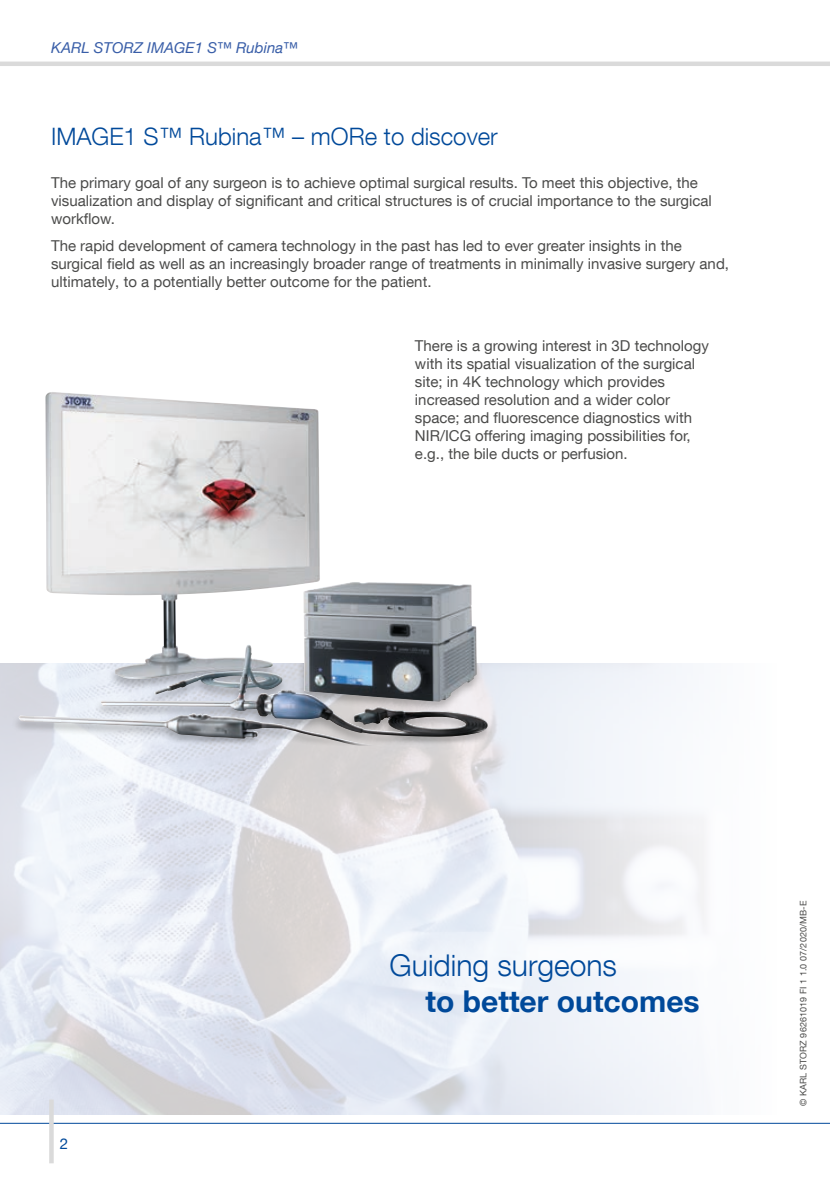
<style>
.page{position:relative;width:830px;height:1191px;background:#fff}
.page>*{position:absolute;margin:0;border:0;box-sizing:border-box;transform-origin:0 0}
.t1{font:700 30px "KS Helvetica Neue";color:#00499a}
.t2{font:300 30px "KS Helvetica Neue";color:#00499a}
.t3{font:300 24px "KS Helvetica Neue";color:#00499a}
.t4{font:15px/18px "KS Helvetica Neue";color:#4b4b4a}
.t5{font:italic 15px "KS Helvetica Neue";color:#395ea8}
.t6{font:15px "KS Helvetica Neue";color:#00499a}
.t7{font:9px "KS Helvetica Neue";letter-spacing:.01em;color:#4b4b4a}
</style>
<div class="page">
<hr style="left:0;top:62px;width:829px;height:4px;background:#dadada">
<hr style="left:0;top:1123px;width:829px;height:1px;background:#00499a">
<img style="left:0;top:663px;width:705px;height:451px">
<div style="left:11px;top:663px;width:480px;height:82px;background:#1d1d1b;opacity:.3"></div>
<img style="left:45px;top:393px;width:443px;height:344px">
<div style="left:49px;top:1099px;width:5px;height:64px;background:#dadada"></div>
<p class="t5" style="left:51px;top:39px;width:248px">KARL STORZ IMAGE1 S™ Rubina™</p>
<h2 class="t3" style="left:51px;top:121px;width:448px">IMAGE1 S™ Rubina™ – mORe to discover</h2>
<p class="t4" style="left:51px;top:174px;width:662px">The primary goal of any surgeon is to achieve optimal surgical results. To meet this objective, the visualization and display of significant and critical structures is of crucial importance to the surgical workflow.</p>
<p class="t4" style="left:51px;top:236px;width:679px">The rapid development of camera technology in the past has led to ever greater insights in the surgical field as well as an increasingly broader range of treatments in minimally invasive surgery and, ultimately, to a potentially better outcome for the patient.</p>
<p class="t4" style="left:415px;top:336px;width:295px">There is a growing interest in 3D technology with its spatial visualization of the surgical site; in 4K technology which provides increased resolution and a wider color space; and fluorescence diagnostics with NIR/ICG offering imaging possibilities for, e.g., the bile ducts or perfusion.</p>
<p class="t6" style="left:60px;top:1134px;width:10px">2</p>
<h1 class="t2" style="left:389px;top:947px;width:229px">Guiding surgeons</h1>
<h1 class="t1" style="left:425px;top:982px;width:275px">to better outcomes</h1>
<p class="t7" style="left:797px;top:1106px;width:207px;rotate:-90deg">© KARL STORZ 96261019 FI 1 1.0 07/2020/MB-E</p>
</div>
